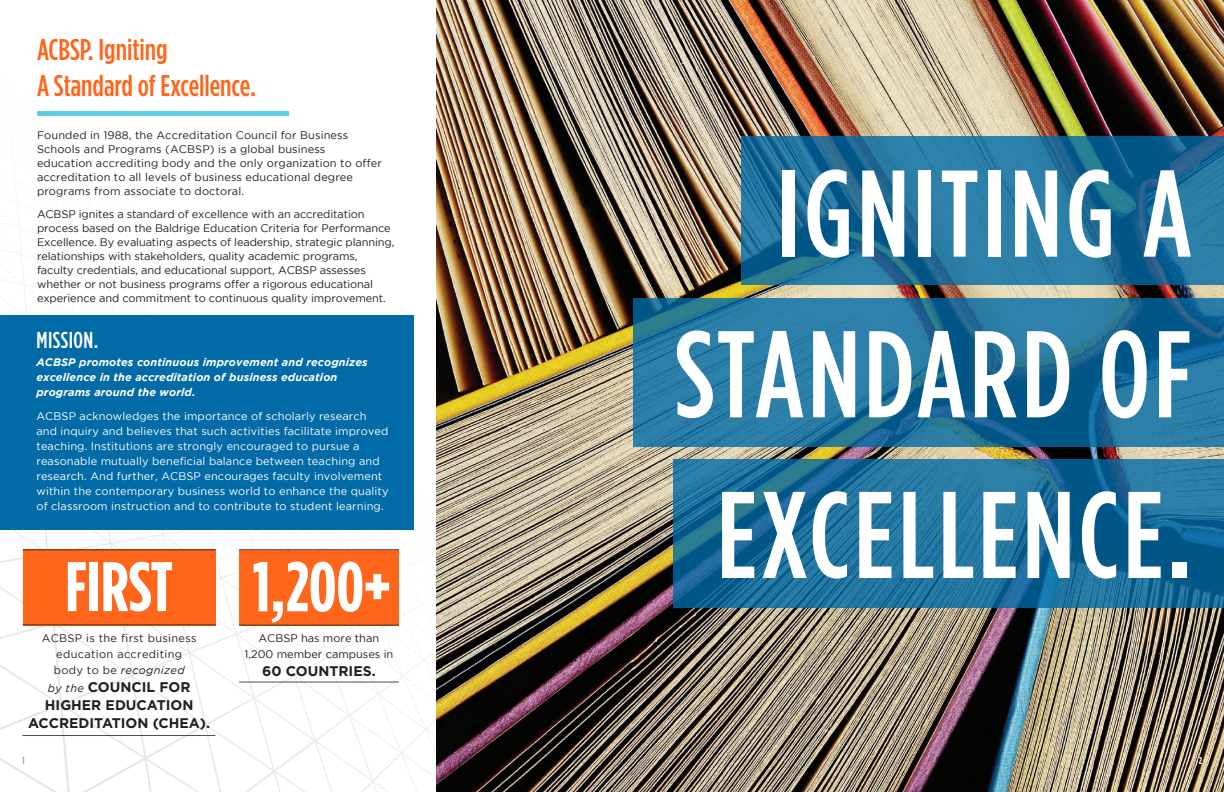
<style>
.page{position:relative;width:1224px;height:792px;background:#fff}
.page>*{position:absolute;margin:0;border:0;box-sizing:border-box;transform-origin:0 0}
.t1{font:500 123px/160.7px "Gotham Condensed";letter-spacing:.03em;color:#fff;text-align:right}
.t2{font:700 70px "Gotham Condensed";color:#fff}
.t3{font:500 30px/36px "Gotham Condensed";color:#ff661c}
.t4{font:500 23px "Gotham Condensed";letter-spacing:.02em;color:#fff}
.t5{font:700 14px/18px "Gotham";color:#231f20;text-align:center}
.t6{font:11px/14px "Gotham";letter-spacing:-.01em;color:#231f20}
.t7{font:11px/15px "Gotham";letter-spacing:.01em;color:#fff}
.t8{font:11px/14px "Gotham";letter-spacing:.01em;color:#231f20}
.t9{font:italic 700 11px/15px "Gotham";letter-spacing:.01em;color:#fff}
.t10{font:11px/16px "Gotham";letter-spacing:.03em;color:#231f20;text-align:center}
.t11{font:10px "Gotham Condensed";color:#717271}
.t12{font:700 10px "Gotham Condensed";color:#fff}
.s1{font-style:italic}
.s2{font-weight:400;font-style:italic;font-size:11px}
</style>
<div class="page">
<img style="left:0;top:252px;width:436px;height:540px">
<div style="left:37px;top:111px;width:252px;height:5px;background:#59d0e4"></div>
<div style="left:0;top:315px;width:413px;height:215px;background:#006ba7"></div>
<img style="left:436px;top:0;width:788px;height:792px">
<svg style="left:634px;top:299px;width:590px;height:148px;background:#20729c"></svg>
<svg style="left:741px;top:136px;width:483px;height:148px;background:#20709a"></svg>
<svg style="left:673px;top:460px;width:551px;height:148px;background:#1a6d99"></svg>
<div style="left:239px;top:550px;width:160px;height:75px;background:#ff661c"></div>
<hr style="left:239px;top:682px;width:160px;height:1px;background:#231f20">
<hr style="left:239px;top:625px;width:160px;height:1px;background:#231f20">
<hr style="left:239px;top:549px;width:160px;height:1px;background:#231f20">
<div style="left:23px;top:549px;width:193px;height:76px;background:#ff661c"></div>
<hr style="left:23px;top:624px;width:193px;height:1px;background:#231f20">
<hr style="left:23px;top:549px;width:193px;height:1px;background:#231f20">
<hr style="left:22px;top:735px;width:193px;height:1px;background:#231f20">
<h3 class="t3" style="left:37px;top:31px;width:220px">ACBSP. Igniting<br>A Standard of Excellence.</h3>
<p class="t8" style="left:37px;top:128px;width:346px">Founded in 1988, the Accreditation Council for Business Schools and Programs (ACBSP) is a global business education accrediting body and the only organization to offer accreditation to all levels of business educational degree programs from associate to doctoral.</p>
<p class="t6" style="left:37px;top:207px;width:359px">ACBSP ignites a standard of excellence with an accreditation process based on the Baldrige Education Criteria for Performance Excellence. By evaluating aspects of leadership, strategic planning, relationships with stakeholders, quality academic programs, faculty credentials, and educational support, ACBSP assesses whether or not business programs offer a rigorous educational experience and commitment to continuous quality improvement.</p>
<h3 class="t4" style="left:36px;top:327px;width:63px">MISSION.</h3>
<p class="t9" style="left:36px;top:355px;width:333px">ACBSP promotes continuous improvement and recognizes excellence in the accreditation of business education programs around the world.</p>
<p class="t7" style="left:36px;top:409px;width:354px">ACBSP acknowledges the importance of scholarly research and inquiry and believes that such activities facilitate improved teaching. Institutions are strongly encouraged to pursue a reasonable mutually beneficial balance between teaching and research. And further, ACBSP encourages faculty involvement within the contemporary business world to enhance the quality of classroom instruction and to contribute to student learning.</p>
<h2 class="t2" style="left:65px;top:546px;width:109px">FIRST</h2>
<p class="t10" style="left:42px;top:630px;width:157px">ACBSP is the first business education accrediting body to be <span class="s1">recognized</span></p>
<p class="t5" style="left:28px;top:677px;width:183px"><span class="s2">by the</span> COUNCIL FOR<br>HIGHER EDUCATION<br>ACCREDITATION (CHEA).</p>
<h2 class="t2" style="left:253px;top:546px;width:139px">1,200+</h2>
<p class="t6" style="left:244px;top:630px;width:150px;line-height:16px;text-align:center">ACBSP has more than<br>1,200 member campuses in</p>
<p class="t5" style="left:262px;top:662px;width:115px">60 COUNTRIES.</p>
<h1 class="t1" style="left:674px;top:133px;width:519px">IGNITING A<br>STANDARD OF<br>EXCELLENCE.</h1>
<p class="t11" style="left:22px;top:755px;width:4px">1</p>
<p class="t12" style="left:1199px;top:755px;width:5px">2</p>
</div>
